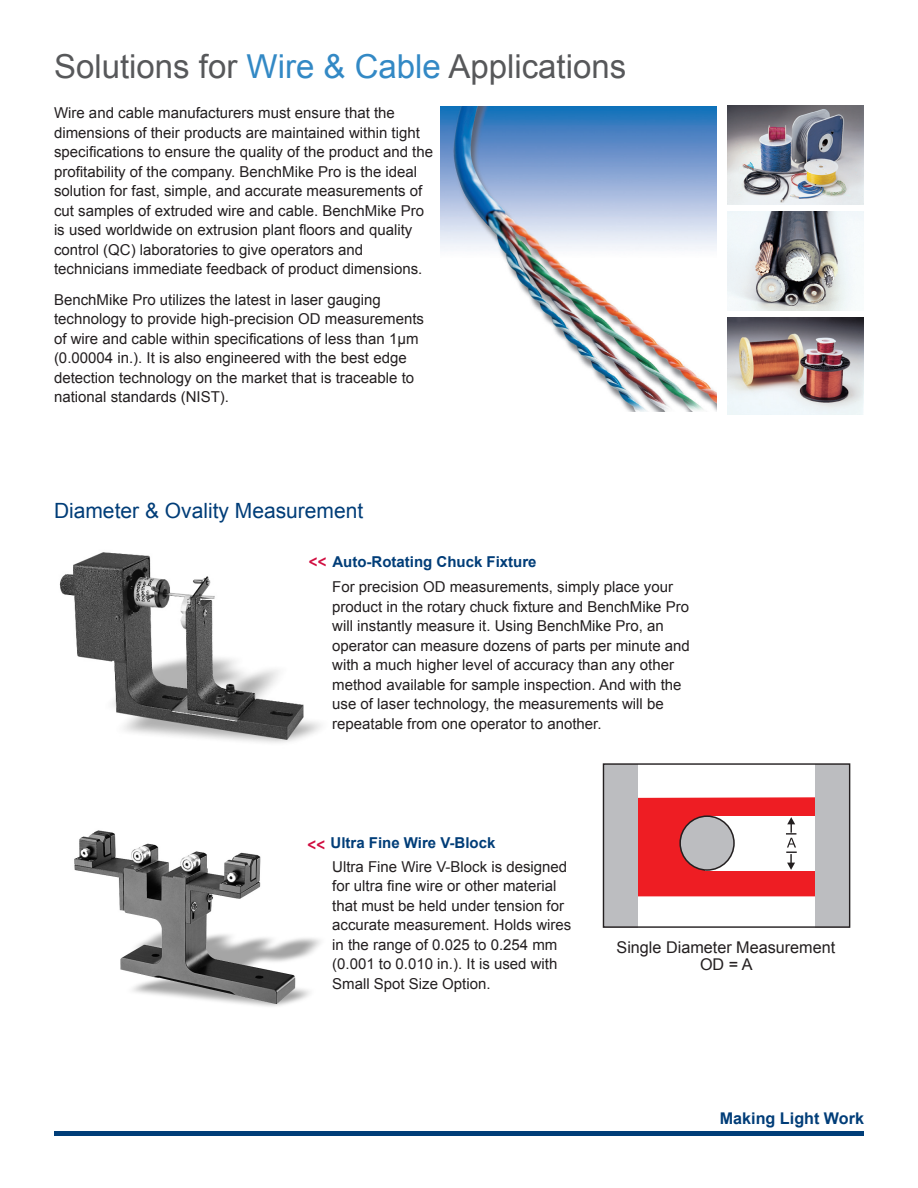
<style>
.page{position:relative;width:918px;height:1188px;background:#fff}
.page>*{position:absolute;margin:0;border:0;box-sizing:border-box;transform-origin:0 0}
.t1{font:33px "Arial";color:#57585a}
.t2{font:21px "Arial";color:#003d78}
.t3{font:16.2px/16.2px "Arial";color:#231f20;text-align:center}
.t4{font:700 16.2px "Arial";color:#003d78}
.t5{font:15px/19.5px "Arial";color:#231f20}
.t6{font:700 15px "Arial";color:#003d78}
.s1{color:#3389c5}
.s2{font-family:"Calibri";font-size:18px;color:#d10e40}
</style>
<div class="page">
<img style="left:441px;top:106px;width:276px;height:306px">
<img style="left:728px;top:317px;width:136px;height:98px">
<img style="left:727px;top:106px;width:137px;height:99px">
<svg style="left:602px;top:763px;width:248px;height:165px"></svg>
<img style="left:74px;top:830px;width:247px;height:177px">
<img style="left:728px;top:212px;width:136px;height:98px">
<hr style="left:54px;top:1131px;width:810px;height:4px;background:#003d78">
<img style="left:59px;top:552px;width:262px;height:191px">
<h1 class="t1" style="left:54px;top:45px;width:574px">Solutions for <span class="s1">Wire &amp; Cable</span> Applications</h1>
<p class="t5" style="left:54px;top:103px;width:381px">Wire and cable manufacturers must ensure that the dimensions of their products are maintained within tight specifications to ensure the quality of the product and the profitability of the company. BenchMike Pro is the ideal solution for fast, simple, and accurate measurements of cut samples of extruded wire and cable. BenchMike Pro is used worldwide on extrusion plant floors and quality control (QC) laboratories to give operators and technicians immediate feedback of product dimensions.</p>
<p class="t5" style="left:54px;top:290px;width:372px">BenchMike Pro utilizes the latest in laser gauging technology to provide high-precision OD measurements of wire and cable within specifications of less than 1µm (0.00004 in.). It is also engineered with the best edge detection technology on the market that is traceable to national standards (NIST).</p>
<h2 class="t2" style="left:54px;top:497px;width:311px">Diameter &amp; Ovality Measurement</h2>
<p class="t6" style="left:309px;top:551px;width:229px"><span class="s2">&lt;&lt;</span> Auto-Rotating Chuck Fixture</p>
<p class="t5" style="left:332px;top:577px;width:359px">For precision OD measurements, simply place your product in the rotary chuck fixture and BenchMike Pro will instantly measure it. Using BenchMike Pro, an operator can measure dozens of parts per minute and with a much higher level of accuracy than any other method available for sample inspection. And with the use of laser technology, the measurements will be repeatable from one operator to another.</p>
<p class="t6" style="left:308px;top:832px;width:189px"><span class="s2">&lt;&lt;</span> Ultra Fine Wire V-Block</p>
<p class="t5" style="left:332px;top:857px;width:241px">Ultra Fine Wire V-Block is designed for ultra fine wire or other material that must be held under tension for accurate measurement. Holds wires in the range of 0.025 to 0.254 mm (0.001 to 0.010 in.). It is used with Small Spot Size Option.</p>
<p class="t3" style="left:617px;top:940px;width:220px">Single Diameter Measurement<br>OD = A</p>
<p class="t4" style="left:720px;top:1107px;width:146px">Making Light Work</p>
</div>
